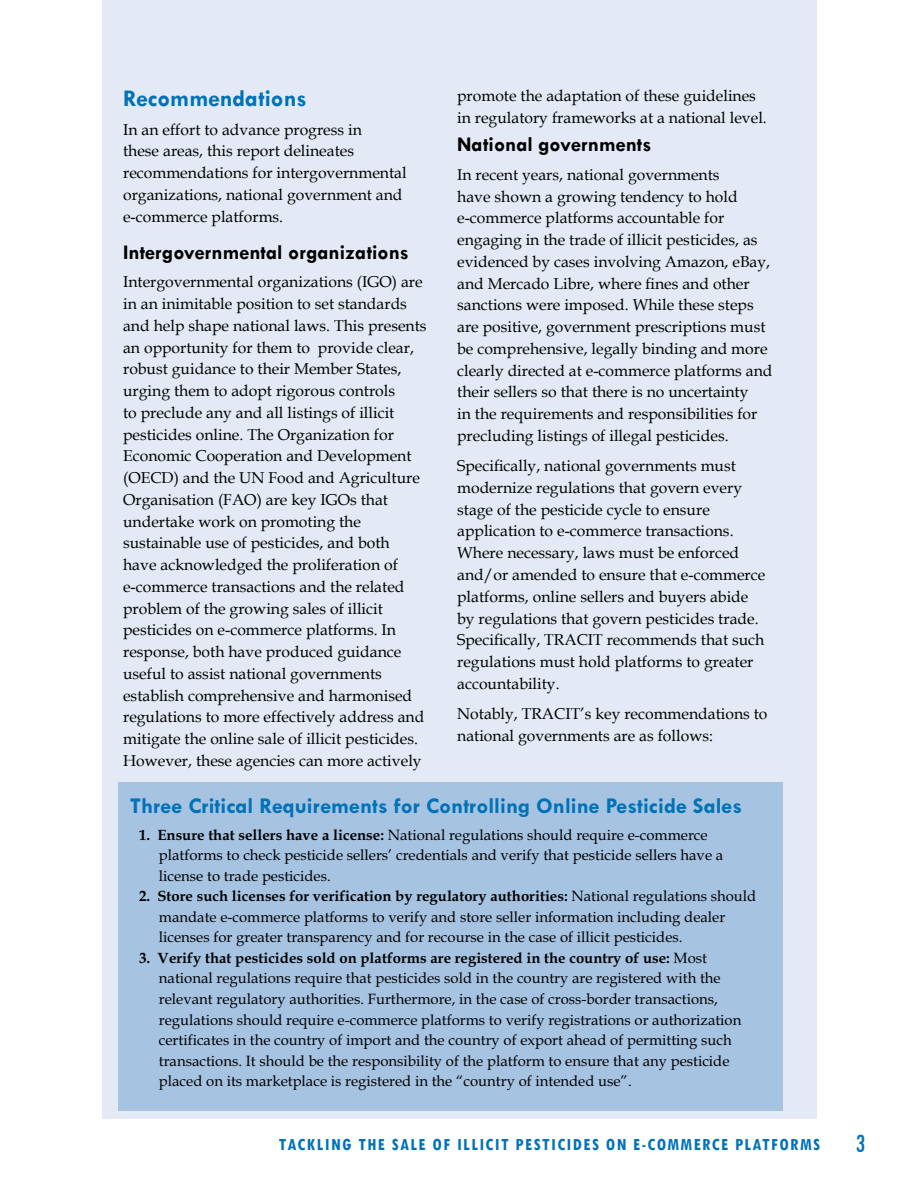
<style>
.page{position:relative;width:918px;height:1188px;background:#fff}
.page>*{position:absolute;margin:0;border:0;box-sizing:border-box;transform-origin:0 0}
.t1{font:condensed 27px "Tw Cen";color:#0072b5}
.t2{font:700 24px "Tw Cen";color:#0072b5}
.t3{font:700 22.65px "Tw Cen";color:#0072b5}
.t4{font:700 21px "Tw Cen";color:#000}
.t5{font:700 condensed 18px "Tw Cen";letter-spacing:.08em;color:#0072b5}
.t6{font:15.75px/21.8px "Book Antiqua";color:#000}
.t7{font:14.85px/20.5px "Book Antiqua";color:#000}
.s1{font-weight:700}
</style>
<div class="page">
<div style="left:102px;top:0;width:714px;height:1119px;background:#e3eaf5"></div>
<div style="left:118px;top:783px;width:664px;height:328px;background:#a7c3e2"></div>
<h2 class="t2" style="left:123px;top:84px;width:185px">Recommendations</h2>
<p class="t6" style="left:123px;top:118px;width:285px">In an effort to advance progress in<br>these areas, this report delineates recommendations for intergovernmental organizations, national government and e-commerce platforms.</p>
<h3 class="t4" style="left:123px;top:240px;width:287px">Intergovernmental organizations</h3>
<p class="t6" style="left:123px;top:271px;width:305px">Intergovernmental organizations (IGO) are in an inimitable position to set standards and help shape national laws. This presents an opportunity for them to provide clear, robust guidance to their Member States, urging them to adopt rigorous controls<br>to preclude any and all listings of illicit pesticides online. The Organization for Economic Cooperation and Development (OECD) and the UN Food and Agriculture Organisation (FAO) are key IGOs that undertake work on promoting the sustainable use of pesticides, and both have acknowledged the proliferation of e-commerce transactions and the related problem of the growing sales of illicit pesticides on e-commerce platforms. In response, both have produced guidance useful to assist national governments establish comprehensive and harmonised regulations to more effectively address and mitigate the online sale of illicit pesticides.<br>However, these agencies can more actively</p>
<p class="t6" style="left:457px;top:85px;width:311px">promote the adaptation of these guidelines in regulatory frameworks at a national level.</p>
<h3 class="t4" style="left:457px;top:132px;width:196px">National governments</h3>
<p class="t6" style="left:457px;top:163px;width:317px">In recent years, national governments<br>have shown a growing tendency to hold e-commerce platforms accountable for engaging in the trade of illicit pesticides, as evidenced by cases involving Amazon, eBay, and Mercado Libre, where fines and other sanctions were imposed. While these steps are positive, government prescriptions must be comprehensive, legally binding and more clearly directed at e-commerce platforms and their sellers so that there is no uncertainty<br>in the requirements and responsibilities for precluding listings of illegal pesticides.</p>
<p class="t6" style="left:457px;top:455px;width:310px">Specifically, national governments must modernize regulations that govern every stage of the pesticide cycle to ensure application to e-commerce transactions.<br>Where necessary, laws must be enforced and/or amended to ensure that e-commerce platforms, online sellers and buyers abide by regulations that govern pesticides trade.<br>Specifically, TRACIT recommends that such regulations must hold platforms to greater accountability.</p>
<p class="t6" style="left:457px;top:703px;width:312px">Notably, TRACIT’s key recommendations to national governments are as follows:</p>
<h3 class="t3" style="left:130px;top:792px;width:614px">Three Critical Requirements for Controlling Online Pesticide Sales</h3>
<p class="t7" style="left:159px;top:824px;width:566px;text-indent:-20px"><span class="s1">1. Ensure that sellers have a license:</span> National regulations should require e-commerce platforms to check pesticide sellers’ credentials and verify that pesticide sellers have a license to trade pesticides.</p>
<p class="t7" style="left:159px;top:886px;width:599px;text-indent:-20px"><span class="s1">2. Store such licenses for verification by regulatory authorities:</span> National regulations should mandate e-commerce platforms to verify and store seller information including dealer licenses for greater transparency and for recourse in the case of illicit pesticides.</p>
<p class="t7" style="left:159px;top:947px;width:584px;text-indent:-20px"><span class="s1">3. Verify that pesticides sold on platforms are registered in the country of use:</span> Most national regulations require that pesticides sold in the country are registered with the relevant regulatory authorities. Furthermore, in the case of cross-border transactions, regulations should require e-commerce platforms to verify registrations or authorization certificates in the country of import and the country of export ahead of permitting such transactions. It should be the responsibility of the platform to ensure that any pesticide placed on its marketplace is registered in the “country of intended use”.</p>
<p class="t5" style="left:279px;top:1134px;width:543px">TACKLING THE SALE OF ILLICIT PESTICIDES ON E-COMMERCE PLATFORMS</p>
<h1 class="t1" style="left:856px;top:1127px;width:11px">3</h1>
</div>
